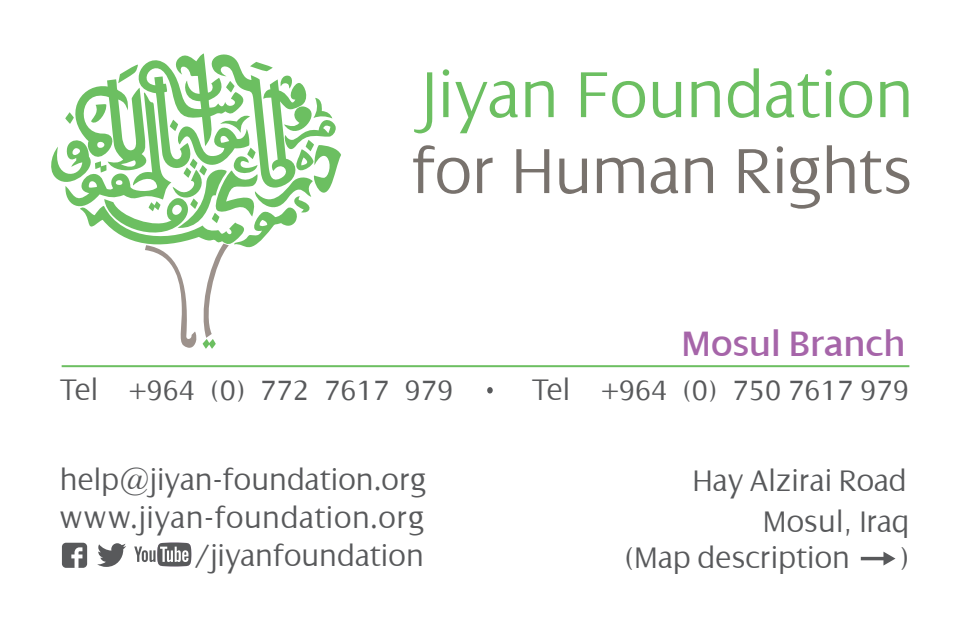
<style>
.page{position:relative;width:964px;height:624px;background:#fff}
.page>*{position:absolute;margin:0;border:0;box-sizing:border-box;transform-origin:0 0}
.t1{font:38px "Dialog";letter-spacing:.01em;color:#a665a9}
.t2{font:300 32px/38.4px "Dialog";letter-spacing:.005em;color:#58595b;text-align:right}
.t3{font:300 30px "Dialog";letter-spacing:.01em;color:#58595b}
.s1{font-size:32px}
.s2{font-size:52px}
</style>
<div class="page">
<hr style="left:62px;top:365px;width:847px;height:2px;background:#6cbf61">
<svg style="left:861px;top:551px;width:34px;height:14px"></svg>
<svg style="left:414px;top:72px;width:18px;height:61px"></svg>
<svg style="left:443px;top:69px;width:6px;height:48px"></svg>
<svg style="left:455px;top:81px;width:62px;height:52px"></svg>
<svg style="left:525px;top:81px;width:29px;height:36px"></svg>
<svg style="left:581px;top:72px;width:64px;height:46px"></svg>
<svg style="left:653px;top:82px;width:28px;height:36px"></svg>
<svg style="left:691px;top:81px;width:29px;height:36px"></svg>
<svg style="left:728px;top:68px;width:31px;height:50px"></svg>
<svg style="left:766px;top:74px;width:53px;height:44px"></svg>
<svg style="left:825px;top:69px;width:7px;height:48px"></svg>
<svg style="left:839px;top:81px;width:33px;height:37px"></svg>
<svg style="left:880px;top:81px;width:28px;height:36px"></svg>
<svg style="left:413px;top:145px;width:56px;height:49px"></svg>
<svg style="left:477px;top:158px;width:15px;height:35px"></svg>
<svg style="left:516px;top:149px;width:33px;height:44px"></svg>
<svg style="left:559px;top:158px;width:28px;height:36px"></svg>
<svg style="left:597px;top:158px;width:47px;height:35px"></svg>
<svg style="left:651px;top:158px;width:27px;height:36px"></svg>
<svg style="left:685px;top:158px;width:28px;height:35px"></svg>
<svg style="left:739px;top:149px;width:32px;height:44px"></svg>
<svg style="left:777px;top:146px;width:6px;height:47px"></svg>
<svg style="left:790px;top:157px;width:30px;height:52px"></svg>
<svg style="left:827px;top:145px;width:27px;height:48px"></svg>
<svg style="left:860px;top:151px;width:49px;height:43px"></svg>
<svg style="left:51px;top:53px;width:290px;height:296px"></svg>
<div style="left:62px;top:542px;width:25px;height:26px;background:#58595b;border-radius:4px"></div>
<svg style="left:71px;top:547px;width:11px;height:21px"></svg>
<svg style="left:134px;top:542px;width:57px;height:24px"></svg>
<svg style="left:97px;top:543px;width:29px;height:24px"></svg>
<p class="t1" style="left:682px;top:323px;width:225px">Mosul Branch</p>
<p class="t3" style="left:60px;top:373px;width:850px"><span class="s1">Tel</span> +964 (0) 772 7617 979 <span class="s2">·</span> <span class="s1">Tel</span> +964 (0) 750 7617 979</p>
<p class="t2" style="left:60px;top:460px;width:368px">help@jiyan-foundation.org www.jiyan-foundation.org /jiyanfoundation</p>
<p class="t2" style="left:692px;top:460px;width:218px;line-height:41.2px">Hay Alzirai Road<br>Mosul, Iraq</p>
<p class="t2" style="left:625px;top:538px;width:226px">(Map description</p>
<p class="t2" style="left:900px;top:538px;width:11px">)</p>
</div>
